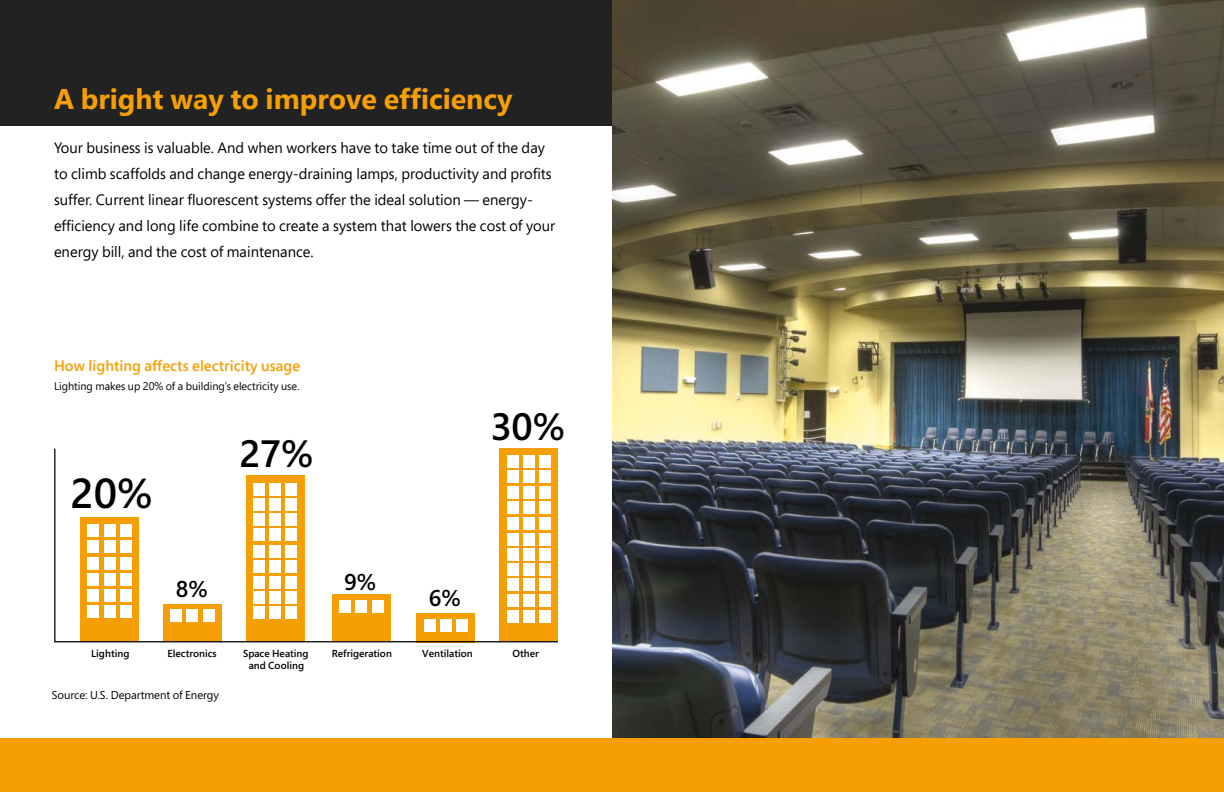
<style>
.page{position:relative;width:1224px;height:792px;background:#fff}
.page>*{position:absolute;margin:0;border:0;box-sizing:border-box;transform-origin:0 0}
.t1{font:600 41.9px "Segoe Pro";color:#000}
.t2{font:600 38.1px "Segoe Pro";color:#000}
.t3{font:700 28.5px "Segoe Pro";color:#f59f04}
.t4{font:600 22.9px "Segoe Pro";color:#000}
.t5{font:15px/26px "Segoe Pro";color:#000}
.t6{font:600 15px "Segoe Pro";color:#f59f04}
.t7{font:11.4px "Segoe Pro";letter-spacing:-.01em;color:#000}
.t8{font:11px "Segoe Pro";letter-spacing:-.005em;color:#000}
.t9{font:600 10.2px/12.2px "Segoe Pro";color:#000;text-align:center}
</style>
<div class="page">
<div style="left:0;top:0;width:612px;height:126px;background:#212221"></div>
<svg style="left:54px;top:448px;width:504px;height:195px"></svg>
<div style="left:253px;top:591px;width:12px;height:12px;background:#fff"></div>
<div style="left:253px;top:576px;width:12px;height:12px;background:#fff"></div>
<div style="left:253px;top:561px;width:12px;height:12px;background:#fff"></div>
<div style="left:253px;top:546px;width:12px;height:12px;background:#fff"></div>
<div style="left:269px;top:591px;width:12px;height:12px;background:#fff"></div>
<div style="left:269px;top:576px;width:12px;height:12px;background:#fff"></div>
<div style="left:269px;top:561px;width:12px;height:12px;background:#fff"></div>
<div style="left:269px;top:546px;width:12px;height:12px;background:#fff"></div>
<div style="left:286px;top:591px;width:11px;height:12px;background:#fff"></div>
<div style="left:286px;top:576px;width:11px;height:12px;background:#fff"></div>
<div style="left:286px;top:561px;width:11px;height:12px;background:#fff"></div>
<div style="left:286px;top:546px;width:11px;height:12px;background:#fff"></div>
<div style="left:253px;top:607px;width:12px;height:12px;background:#fff"></div>
<div style="left:269px;top:607px;width:12px;height:12px;background:#fff"></div>
<div style="left:286px;top:607px;width:11px;height:12px;background:#fff"></div>
<div style="left:507px;top:501px;width:11px;height:12px;background:#fff"></div>
<div style="left:507px;top:486px;width:11px;height:12px;background:#fff"></div>
<div style="left:507px;top:471px;width:11px;height:12px;background:#fff"></div>
<div style="left:507px;top:455px;width:11px;height:13px;background:#fff"></div>
<div style="left:523px;top:501px;width:12px;height:12px;background:#fff"></div>
<div style="left:523px;top:486px;width:12px;height:12px;background:#fff"></div>
<div style="left:523px;top:471px;width:12px;height:12px;background:#fff"></div>
<div style="left:523px;top:455px;width:12px;height:13px;background:#fff"></div>
<div style="left:539px;top:501px;width:12px;height:12px;background:#fff"></div>
<div style="left:539px;top:486px;width:12px;height:12px;background:#fff"></div>
<div style="left:539px;top:471px;width:12px;height:12px;background:#fff"></div>
<div style="left:539px;top:455px;width:12px;height:13px;background:#fff"></div>
<div style="left:507px;top:563px;width:11px;height:13px;background:#fff"></div>
<div style="left:507px;top:548px;width:11px;height:13px;background:#fff"></div>
<div style="left:507px;top:533px;width:11px;height:12px;background:#fff"></div>
<div style="left:507px;top:518px;width:11px;height:12px;background:#fff"></div>
<div style="left:523px;top:563px;width:12px;height:13px;background:#fff"></div>
<div style="left:523px;top:548px;width:12px;height:13px;background:#fff"></div>
<div style="left:523px;top:533px;width:12px;height:12px;background:#fff"></div>
<div style="left:523px;top:518px;width:12px;height:12px;background:#fff"></div>
<div style="left:539px;top:563px;width:12px;height:13px;background:#fff"></div>
<div style="left:539px;top:548px;width:12px;height:13px;background:#fff"></div>
<div style="left:539px;top:533px;width:12px;height:12px;background:#fff"></div>
<div style="left:539px;top:518px;width:12px;height:12px;background:#fff"></div>
<div style="left:507px;top:579px;width:11px;height:12px;background:#fff"></div>
<div style="left:523px;top:579px;width:12px;height:12px;background:#fff"></div>
<div style="left:539px;top:579px;width:12px;height:12px;background:#fff"></div>
<div style="left:507px;top:595px;width:11px;height:12px;background:#fff"></div>
<div style="left:523px;top:595px;width:12px;height:12px;background:#fff"></div>
<div style="left:539px;top:595px;width:12px;height:12px;background:#fff"></div>
<div style="left:507px;top:610px;width:11px;height:12px;background:#fff"></div>
<div style="left:523px;top:610px;width:12px;height:12px;background:#fff"></div>
<div style="left:539px;top:610px;width:12px;height:12px;background:#fff"></div>
<img style="left:612px;top:0;width:612px;height:738px">
<div style="left:0;top:738px;width:1224px;height:54px;background:#f59f04"></div>
<h3 class="t3" style="left:54px;top:78px;width:460px">A bright way to improve efficiency</h3>
<p class="t5" style="left:54px;top:134px;width:503px">Your business is valuable. And when workers have to take time out of the day to climb scaffolds and change energy-draining lamps, productivity and profits suffer. Current linear fluorescent systems offer the ideal solution — energy&shy;efficiency and long life combine to create a system that lowers the cost of your energy bill, and the cost of maintenance.</p>
<p class="t6" style="left:54px;top:355px;width:248px">How lighting affects electricity usage</p>
<p class="t8" style="left:54px;top:378px;width:247px">Lighting makes up 20% of a building’s electricity use.</p>
<h1 class="t1" style="left:70px;top:465px;width:84px">20%</h1>
<h2 class="t2" style="left:239px;top:427px;width:75px">27%</h2>
<h3 class="t4" style="left:176px;top:573px;width:34px">8%</h3>
<h3 class="t4" style="left:344px;top:566px;width:34px">9%</h3>
<h2 class="t2" style="left:490px;top:400px;width:76px">30%</h2>
<h3 class="t4" style="left:429px;top:582px;width:34px">6%</h3>
<p class="t9" style="left:91px;top:647px;width:40px">Lighting</p>
<p class="t9" style="left:243px;top:647px;width:67px">Space Heating and Cooling</p>
<p class="t9" style="left:168px;top:647px;width:51px">Electronics</p>
<p class="t9" style="left:332px;top:647px;width:62px">Refrigeration</p>
<p class="t9" style="left:422px;top:647px;width:52px">Ventilation</p>
<p class="t9" style="left:512px;top:647px;width:28px">Other</p>
<p class="t7" style="left:52px;top:687px;width:169px">Source: U.S. Department of Energy</p>
</div>
